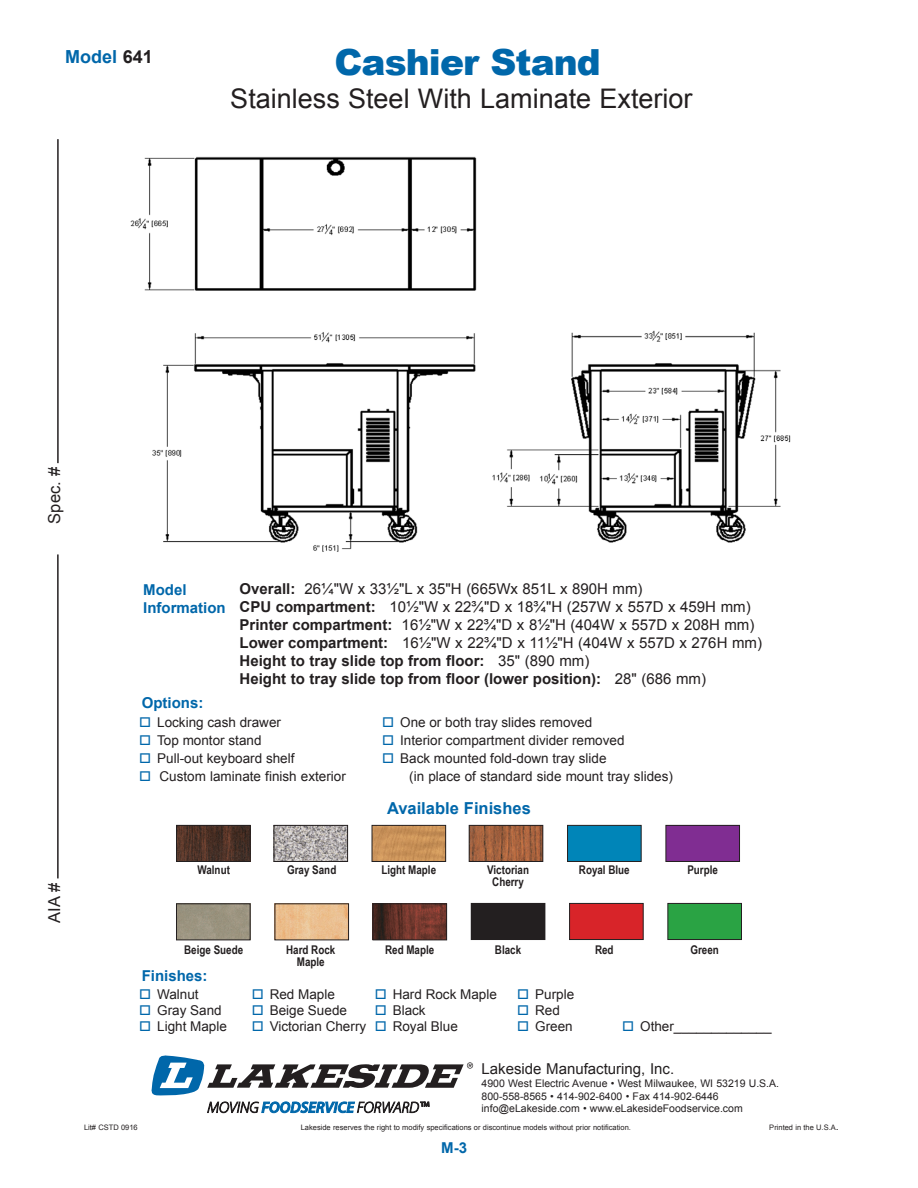
<style>
.page{position:relative;width:918px;height:1188px;background:#fff}
.page>*{position:absolute;margin:0;border:0;box-sizing:border-box;transform-origin:0 0}
.t1{font:900 36px "Arial";letter-spacing:-.025em;color:#0067aa}
.t2{font:27px "Arial";color:#231f20}
.t3{font:700 18px "Arial";color:#0067aa}
.t4{font:700 16.5px "Arial";color:#0067aa}
.t5{font:16.5px "Arial";color:#231f20}
.t6{font:15px "Arial";color:#231f20}
.t7{font:700 15px "Arial";color:#231f20}
.t8{font:700 15px "Arial";color:#0067aa}
.t9{font:13.5px "Arial";color:#231f20}
.t10{font:700 12px/12px "Arial Narrow";color:#231f20;text-align:center}
.t11{font:10.5px "Arial";color:#231f20}
.t12{font:7.5px "Arial";color:#231f20}
.s1{color:#231f20}
.s2{font-weight:700}
.s3{font-weight:400}
.s4{color:#0067aa}
.s5{font-size:10.5px}
</style>
<div class="page">
<hr style="left:57px;top:554px;width:2px;height:324px;background:#231f20">
<hr style="left:57px;top:139px;width:2px;height:324px;background:#231f20">
<svg style="left:152px;top:1056px;width:321px;height:57px"></svg>
<img style="left:130px;top:156px;width:661px;height:396px">
<div style="left:178px;top:905px;width:71px;height:33px;background:#9b9480"></div>
<div style="left:176px;top:903px;width:75px;height:37px;border:1px solid #231f20"></div>
<img style="left:178px;top:827px;width:71px;height:33px">
<div style="left:176px;top:825px;width:75px;height:37px;border:1px solid #231f20"></div>
<img style="left:276px;top:827px;width:70px;height:33px">
<div style="left:274px;top:825px;width:74px;height:37px;border:1px solid #231f20"></div>
<img style="left:277px;top:905px;width:70px;height:33px">
<img style="left:374px;top:827px;width:70px;height:33px">
<div style="left:372px;top:825px;width:74px;height:37px;border:1px solid #231f20"></div>
<img style="left:375px;top:905px;width:70px;height:33px">
<div style="left:373px;top:903px;width:74px;height:37px;border:1px solid #231f20"></div>
<img style="left:471px;top:827px;width:70px;height:33px">
<div style="left:469px;top:825px;width:74px;height:37px;border:1px solid #231f20"></div>
<div style="left:471px;top:903px;width:74px;height:37px;background:#231f20"></div>
<div style="left:567px;top:825px;width:75px;height:37px;background:#0085b8;border:1px solid #231f20"></div>
<div style="left:569px;top:903px;width:75px;height:37px;background:#d82429;border:1px solid #231f20"></div>
<div style="left:666px;top:825px;width:74px;height:36px;background:#802d92"></div>
<div style="left:666px;top:825px;width:74px;height:37px;border:1px solid #231f20"></div>
<div style="left:667px;top:903px;width:75px;height:37px;background:#2aa344;border:1px solid #231f20"></div>
<p class="t3" style="left:65px;top:44px;width:89px">Model <span class="s1">641</span></p>
<p class="t1" style="left:335px;top:36px;width:268px">Cashier Stand</p>
<p class="t2" style="left:230px;top:81px;width:464px">Stainless Steel With Laminate Exterior</p>
<p class="t5" style="left:43px;top:524px;width:58px;rotate:-90deg">Spec. #</p>
<p class="t8" style="left:143px;top:580px;width:45px">Model</p>
<p class="t8" style="left:143px;top:598px;width:84px">Information</p>
<p class="t6" style="left:240px;top:579px;width:404px"><span class="s2">Overall:</span> 26¼"W x 33½"L x 35"H (665Wx 851L x 890H mm)</p>
<p class="t6" style="left:240px;top:597px;width:513px"><span class="s2">CPU compartment:</span> 10½"W x 22¾"D x 18¾"H (257W x 557D x 459H mm)</p>
<p class="t6" style="left:240px;top:615px;width:516px"><span class="s2">Printer compartment:</span> 16½"W x 22¾"D x 8½"H (404W x 557D x 208H mm)</p>
<p class="t6" style="left:240px;top:633px;width:524px"><span class="s2">Lower compartment:</span> 16½"W x 22¾"D x 11½"H (404W x 557D x 276H mm)</p>
<p class="t7" style="left:240px;top:650px;width:351px">Height to tray slide top from floor: <span class="s3">35" (890 mm)</span></p>
<p class="t7" style="left:240px;top:668px;width:468px">Height to tray slide top from floor (lower position): <span class="s3">28" (686 mm)</span></p>
<p class="t8" style="left:142px;top:693px;width:63px">Options:</p>
<p class="t9" style="left:139px;top:713px;width:143px"><span class="s4">□</span> Locking cash drawer</p>
<p class="t9" style="left:382px;top:713px;width:212px"><span class="s4">□</span> One or both tray slides removed</p>
<p class="t9" style="left:139px;top:731px;width:124px"><span class="s4">□</span> Top montor stand</p>
<p class="t9" style="left:382px;top:731px;width:244px"><span class="s4">□</span> Interior compartment divider removed</p>
<p class="t9" style="left:139px;top:749px;width:157px"><span class="s4">□</span> Pull-out keyboard shelf</p>
<p class="t9" style="left:382px;top:749px;width:226px"><span class="s4">□</span> Back mounted fold-down tray slide</p>
<p class="t9" style="left:139px;top:767px;width:208px"><span class="s4">□</span> Custom laminate finish exterior</p>
<p class="t9" style="left:409px;top:767px;width:265px">(in place of standard side mount tray slides)</p>
<p class="t5" style="left:43px;top:923px;width:41px;rotate:-90deg">AIA #</p>
<p class="t4" style="left:387px;top:797px;width:145px">Available Finishes</p>
<p class="t10" style="left:287px;top:863px;width:51px">Gray Sand</p>
<p class="t10" style="left:487px;top:863px;width:43px">Victorian<br>Cherry</p>
<p class="t10" style="left:198px;top:863px;width:34px">Walnut</p>
<p class="t10" style="left:382px;top:863px;width:56px">Light Maple</p>
<p class="t10" style="left:579px;top:863px;width:52px">Royal Blue</p>
<p class="t10" style="left:687px;top:863px;width:32px">Purple</p>
<p class="t10" style="left:184px;top:943px;width:61px">Beige Suede</p>
<p class="t10" style="left:286px;top:943px;width:51px">Hard Rock</p>
<p class="t10" style="left:385px;top:943px;width:51px">Red Maple</p>
<p class="t10" style="left:297px;top:955px;width:29px">Maple</p>
<p class="t10" style="left:495px;top:943px;width:28px">Black</p>
<p class="t10" style="left:595px;top:943px;width:20px">Red</p>
<p class="t10" style="left:690px;top:943px;width:30px">Green</p>
<p class="t8" style="left:142px;top:966px;width:67px">Finishes:</p>
<p class="t9" style="left:139px;top:985px;width:61px"><span class="s4">□</span> Walnut</p>
<p class="t9" style="left:252px;top:985px;width:85px"><span class="s4">□</span> Red Maple</p>
<p class="t9" style="left:375px;top:985px;width:124px"><span class="s4">□</span> Hard Rock Maple</p>
<p class="t9" style="left:517px;top:985px;width:59px"><span class="s4">□</span> Purple</p>
<p class="t9" style="left:139px;top:1002px;width:84px"><span class="s4">□</span> Gray Sand</p>
<p class="t9" style="left:252px;top:1002px;width:97px"><span class="s4">□</span> Beige Suede</p>
<p class="t9" style="left:375px;top:1002px;width:53px"><span class="s4">□</span> Black</p>
<p class="t9" style="left:517px;top:1002px;width:44px"><span class="s4">□</span> Red</p>
<p class="t9" style="left:139px;top:1018px;width:89px"><span class="s4">□</span> Light Maple</p>
<p class="t9" style="left:252px;top:1018px;width:208px"><span class="s4">□</span> Victorian Cherry <span class="s4">□</span> Royal Blue</p>
<p class="t9" style="left:517px;top:1018px;width:57px"><span class="s4">□</span> Green</p>
<p class="t9" style="left:622px;top:1018px;width:151px"><span class="s4">□</span> Other_____________</p>
<p class="t6" style="left:482px;top:1059px;width:194px">Lakeside Manufacturing, Inc.</p>
<p class="t11" style="left:482px;top:1076px;width:299px">4900 West Electric Avenue • West Milwaukee, WI 53219 U.S.A.</p>
<p class="t11" style="left:482px;top:1089px;width:239px">800-558-8565 • 414-902-6400 • Fax 414-902-6446</p>
<p class="t11" style="left:482px;top:1102px;width:263px">info@eLakeside.com • www.eLakesideFoodservice.com</p>
<p class="t12" style="left:84px;top:1123px;width:55px">Lit# CSTD 0916</p>
<p class="t12" style="left:301px;top:1123px;width:332px">Lakeside reserves the right to modify specifications or discontinue models without prior notification.</p>
<p class="t12" style="left:769px;top:1123px;width:71px">Printed in the U.S.A<span class="s5">.</span></p>
<p class="t8" style="left:441px;top:1138px;width:27px">M-3</p>
</div>
